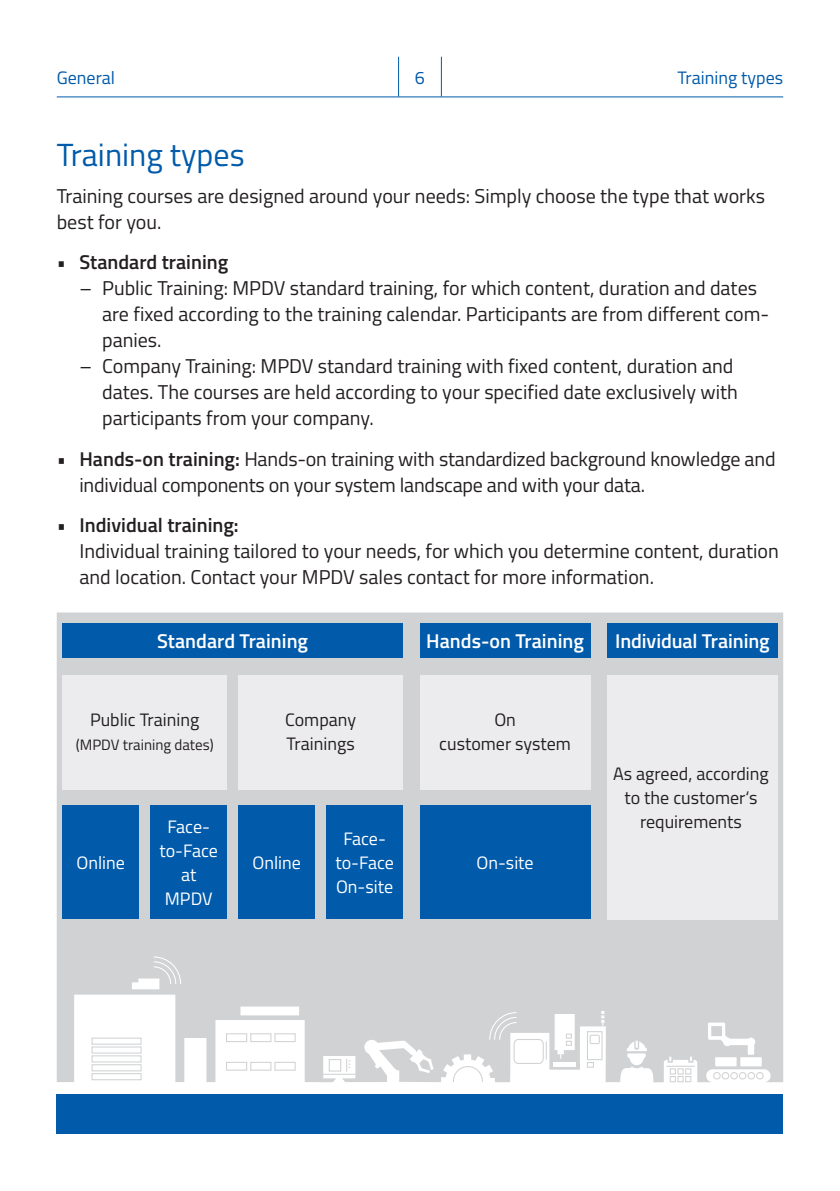
<style>
.page{position:relative;width:840px;height:1191px;background:#fff}
.page>*{position:absolute;margin:0;border:0;box-sizing:border-box;transform-origin:0 0}
.t1{font:32px "Titillium";color:#015aaa}
.t2{font:20px/26px "Titillium";color:#231f20}
.t3{font:600 20px "Titillium";color:#fff}
.t4{font:600 20px "Titillium";color:#231f20}
.t5{font:18px/24px "Titillium";color:#231f20;text-align:center}
.t6{font:18px/24px "Titillium";color:#fff;text-align:center}
.t7{font:18px "Titillium";color:#015aaa}
.t8{font:15px "Titillium";color:#231f20}
.s1{font-weight:600}
</style>
<div class="page">
<hr style="left:57px;top:96px;width:725px;height:1px;background:#015aaa">
<hr style="left:398px;top:57px;width:1px;height:39px;background:#015aaa">
<hr style="left:440px;top:57px;width:1px;height:39px;background:#015aaa">
<div style="left:57px;top:1094px;width:725px;height:40px;background:#015aaa"></div>
<svg style="left:57px;top:612px;width:725px;height:470px;background:#d5d7d9"></svg>
<div style="left:513px;top:1039px;width:30px;height:25px;border:1px solid #d1d2d4;border-radius:5px"></div>
<div style="left:586px;top:1031px;width:16px;height:29px;border:1px solid #d1d2d4"></div>
<svg style="left:586px;top:1062px;width:7px;height:5px"></svg>
<div style="left:240px;top:1006px;width:59px;height:9px;background:#fff;border:1px solid #fff"></div>
<div style="left:274px;top:1033px;width:21px;height:9px;border:1px solid #d1d2d4"></div>
<div style="left:274px;top:1061px;width:21px;height:9px;border:1px solid #d1d2d4"></div>
<div style="left:250px;top:1033px;width:21px;height:9px;border:1px solid #d1d2d4"></div>
<div style="left:250px;top:1061px;width:21px;height:9px;border:1px solid #d1d2d4"></div>
<div style="left:226px;top:1033px;width:21px;height:9px;border:1px solid #d1d2d4"></div>
<div style="left:226px;top:1061px;width:21px;height:9px;border:1px solid #d1d2d4"></div>
<div style="left:91px;top:1037px;width:50px;height:7px;border:1px solid #d1d2d4"></div>
<div style="left:91px;top:1046px;width:50px;height:7px;border:1px solid #d1d2d4"></div>
<div style="left:91px;top:1055px;width:50px;height:7px;border:1px solid #d1d2d4"></div>
<div style="left:91px;top:1064px;width:50px;height:7px;border:1px solid #d1d2d4"></div>
<div style="left:91px;top:1073px;width:50px;height:7px;border:1px solid #d1d2d4"></div>
<hr style="left:323px;top:1073px;width:32px;height:1px;background:#d1d2d4">
<svg style="left:132px;top:956px;width:49px;height:33px"></svg>
<div style="left:328px;top:1059px;width:13px;height:12px;border:1px solid #d1d2d4"></div>
<svg style="left:346px;top:1058px;width:4px;height:13px"></svg>
<svg style="left:452px;top:1065px;width:31px;height:17px"></svg>
<div style="left:554px;top:1014px;width:20px;height:36px;background:#fff;border:1px solid #fff"></div>
<div style="left:589px;top:1034px;width:10px;height:10px;border:1px solid #d1d2d4"></div>
<svg style="left:545px;top:1041px;width:1px;height:18px"></svg>
<svg style="left:601px;top:1011px;width:3px;height:15px"></svg>
<svg style="left:488px;top:1011px;width:29px;height:29px"></svg>
<svg style="left:666px;top:1056px;width:28px;height:26px"></svg>
<svg style="left:626px;top:1040px;width:20px;height:25px"></svg>
<svg style="left:707px;top:1022px;width:56px;height:58px"></svg>
<div style="left:553px;top:1061px;width:23px;height:5px;background:#fff"></div>
<svg style="left:557px;top:1033px;width:14px;height:25px"></svg>
<div style="left:62px;top:624px;width:341px;height:34px;background:#015aaa"></div>
<div style="left:420px;top:624px;width:170px;height:34px;background:#015aaa"></div>
<div style="left:607px;top:624px;width:170px;height:34px;background:#015aaa"></div>
<div style="left:62px;top:675px;width:165px;height:114px;background:#ececee"></div>
<div style="left:238px;top:675px;width:165px;height:114px;background:#ececee"></div>
<div style="left:62px;top:805px;width:77px;height:113px;background:#015aaa"></div>
<div style="left:150px;top:805px;width:77px;height:113px;background:#015aaa"></div>
<div style="left:238px;top:805px;width:77px;height:113px;background:#015aaa"></div>
<div style="left:326px;top:805px;width:77px;height:113px;background:#015aaa"></div>
<div style="left:420px;top:675px;width:170px;height:114px;background:#ececee"></div>
<div style="left:420px;top:805px;width:170px;height:113px;background:#015aaa"></div>
<div style="left:607px;top:675px;width:170px;height:244px;background:#ececee"></div>
<p class="t7" style="left:57px;top:65px;width:60px">General</p>
<p class="t7" style="left:414px;top:65px;width:12px">6</p>
<p class="t7" style="left:677px;top:65px;width:107px">Training types</p>
<p class="t1" style="left:57px;top:131px;width:189px">Training types</p>
<p class="t2" style="left:57px;top:182px;width:709px">Training courses are designed around your needs: Simply choose the type that works best for you.</p>
<p class="t4" style="left:57px;top:247px;width:173px">• Standard training</p>
<p class="t2" style="left:102px;top:274px;width:668px;text-indent:-23px">– Public Training: MPDV standard training, for which content, duration and dates are fixed according to the training calendar. Participants are from different com&shy;panies.</p>
<p class="t2" style="left:102px;top:352px;width:637px;text-indent:-23px">– Company Training: MPDV standard training with fixed content, duration and dates. The courses are held according to your specified date exclusively with participants from your company.</p>
<p class="t2" style="left:79px;top:444px;width:697px;text-indent:-23px">• <span class="s1">Hands-on training:</span> Hands-on training with standardized background knowledge and individual components on your system landscape and with your data.</p>
<p class="t2" style="left:79px;top:511px;width:700px;text-indent:-23px">• <span class="s1">Individual training:<br></span>Individual training tailored to your needs, for which you determine content, duration and location. Contact your MPDV sales contact for more information.</p>
<p class="t3" style="left:157px;top:625px;width:152px">Standard Training</p>
<p class="t3" style="left:426px;top:625px;width:159px">Hands-on Training</p>
<p class="t3" style="left:614px;top:625px;width:156px">Individual Training</p>
<p class="t5" style="left:90px;top:707px;width:111px">Public Training</p>
<p class="t8" style="left:76px;top:734px;width:139px">(MPDV training dates)</p>
<p class="t6" style="left:76px;top:849px;width:50px">Online</p>
<p class="t6" style="left:167px;top:813px;width:44px">Face-</p>
<p class="t6" style="left:159px;top:837px;width:60px">to-Face at</p>
<p class="t6" style="left:165px;top:885px;width:49px">MPDV</p>
<p class="t5" style="left:285px;top:707px;width:72px">Company</p>
<p class="t5" style="left:286px;top:731px;width:70px">Trainings</p>
<p class="t6" style="left:252px;top:849px;width:50px">Online</p>
<p class="t6" style="left:343px;top:825px;width:44px">Face-</p>
<p class="t6" style="left:335px;top:849px;width:60px;text-align:left">to-Face<br>On-site</p>
<p class="t5" style="left:494px;top:707px;width:23px">On</p>
<p class="t5" style="left:439px;top:731px;width:133px">customer system</p>
<p class="t6" style="left:476px;top:849px;width:59px">On-site</p>
<p class="t5" style="left:613px;top:760px;width:157px">As agreed, according to the customer‘s requirements</p>
</div>
